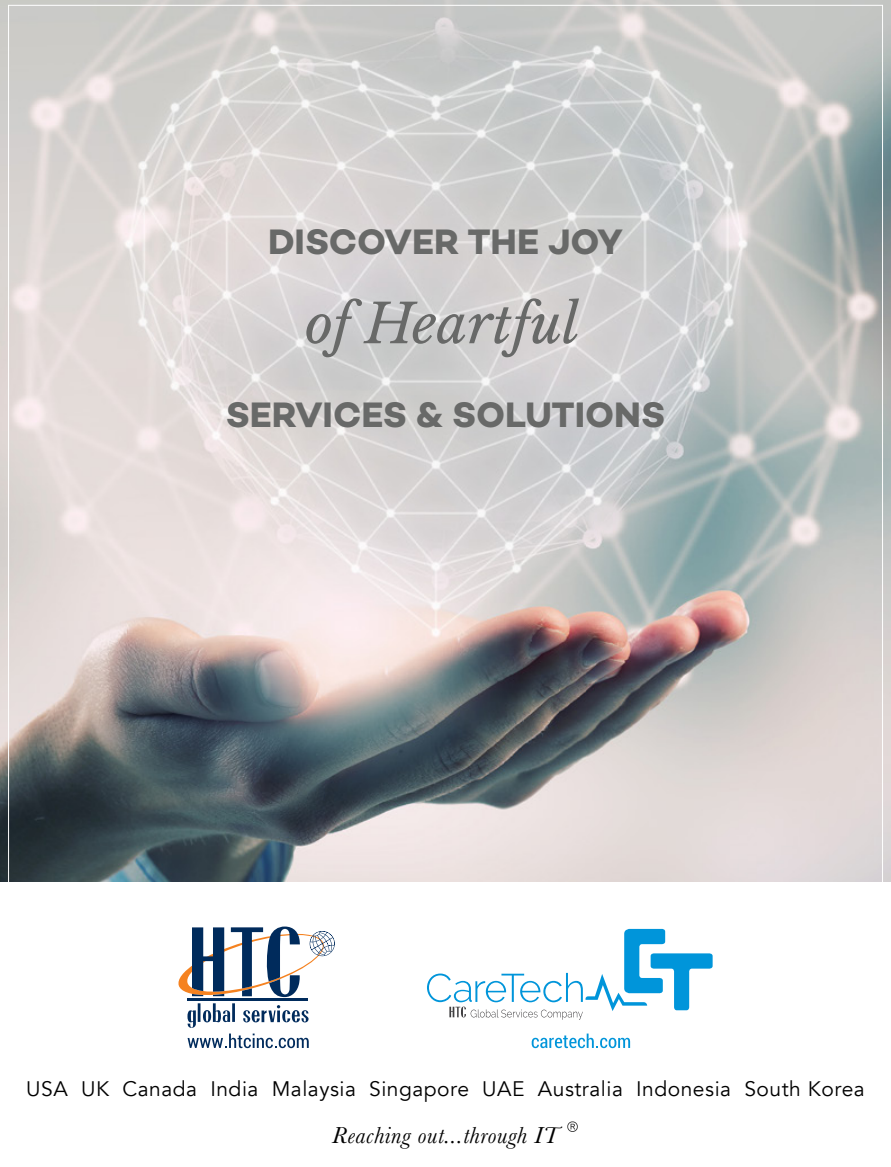
<style>
.page{position:relative;width:891px;height:1167px;background:#fff}
.page>*{position:absolute;margin:0;border:0;box-sizing:border-box;transform-origin:0 0}
.t1{font:italic 54px "Libre Baskerville";color:#686968}
.t2{font:36px "Campton Bold DEMO";letter-spacing:-.005em;color:#686968}
.t3{font:italic 24px "Baskerville";letter-spacing:.025em;color:#000}
.t4{font:21px "Avenir";letter-spacing:.025em;color:#000}
</style>
<div class="page">
<img style="left:0;top:0;width:891px;height:882px">
<svg style="left:532px;top:1033px;width:98px;height:15px"></svg>
<svg style="left:427px;top:928px;width:286px;height:91px"></svg>
<svg style="left:178px;top:926px;width:157px;height:101px"></svg>
<svg style="left:188px;top:1033px;width:121px;height:15px"></svg>
<svg style="left:567px;top:1121px;width:11px;height:10px"></svg>
<h2 class="t2" style="left:268px;top:220px;width:356px">DISCOVER THE JOY</h2>
<h1 class="t1" style="left:305px;top:291px;width:275px">of Heartful</h1>
<h2 class="t2" style="left:226px;top:393px;width:441px">SERVICES &amp; SOLUTIONS</h2>
<p class="t4" style="left:26px;top:1076px;width:840px">USA UK Canada India Malaysia Singapore UAE Australia Indonesia South Korea</p>
<p class="t3" style="left:332px;top:1118px;width:228px">Reaching out...through IT</p>
</div>
